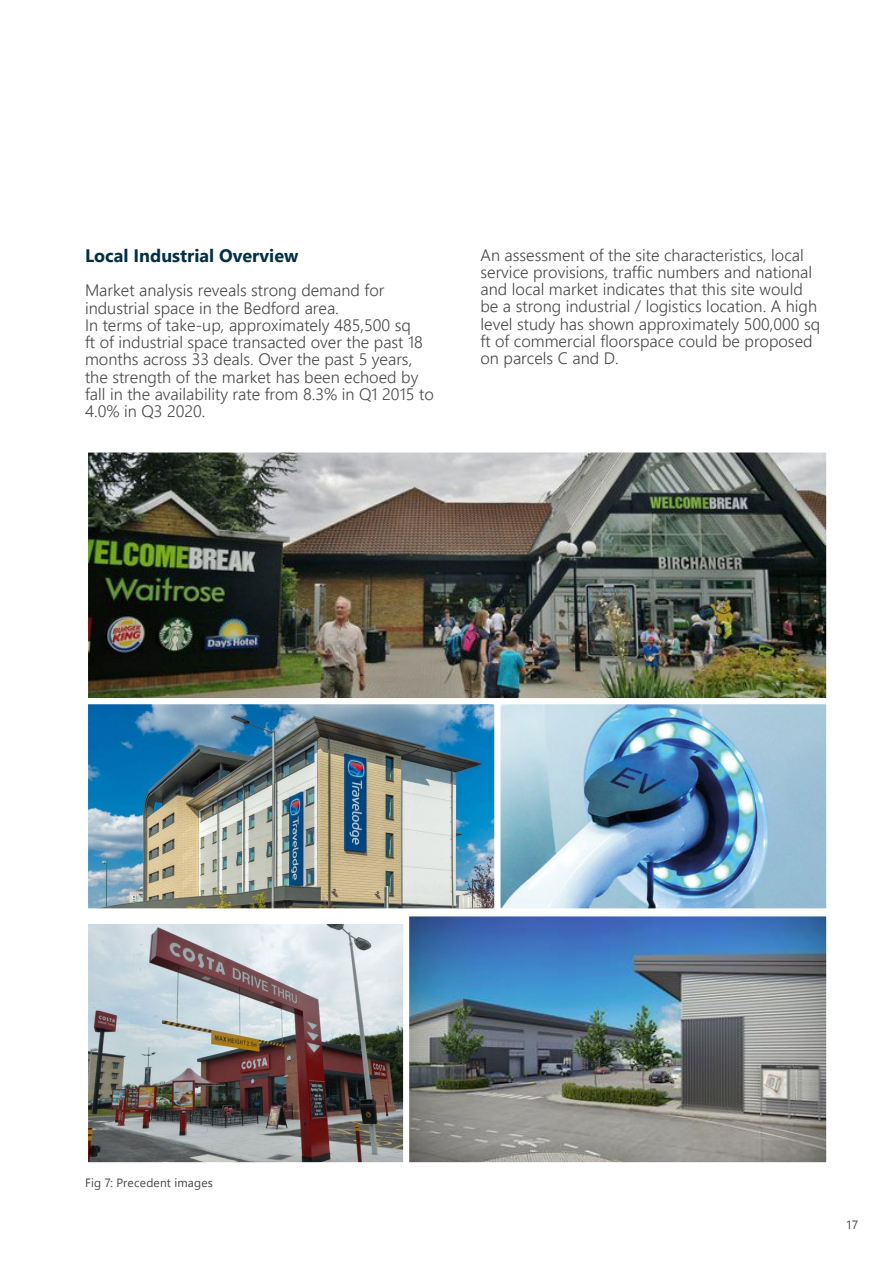
<style>
.page{position:relative;width:893px;height:1263px;background:#fff}
.page>*{position:absolute;margin:0;border:0;box-sizing:border-box;transform-origin:0 0}
.t1{font:700 18px "Leelawadee UI";color:#023145}
.t2{font:300 16.5px/17.2px "Leelawadee UI";color:#464945}
.t3{font:12px "Leelawadee UI";letter-spacing:.015em;color:#464945}
</style>
<div class="page">
<img style="left:89px;top:453px;width:736px;height:454px">
<div style="left:82px;top:446px;width:750px;height:258px;border:6px solid #fff"></div>
<div style="left:82px;top:698px;width:418px;height:216px;border:6px solid #fff"></div>
<img style="left:410px;top:917px;width:415px;height:244px">
<div style="left:403px;top:910px;width:429px;height:258px;border:6px solid #fff"></div>
<div style="left:494px;top:698px;width:338px;height:216px;border:6px solid #fff"></div>
<img style="left:89px;top:924px;width:313px;height:237px">
<div style="left:82px;top:910px;width:327px;height:258px;border:6px solid #fff"></div>
<p class="t1" style="left:85px;top:243px;width:215px">Local Industrial Overview</p>
<p class="t2" style="left:85px;top:281px;width:350px">Market analysis reveals strong demand for industrial space in the Bedford area.<br>In terms of take-up, approximately 485,500 sq<br>ft of industrial space transacted over the past 18 months across 33 deals. Over the past 5 years, the strength of the market has been echoed by fall in the availability rate from 8.3% in Q1 2015 to 4.0% in Q3 2020.</p>
<p class="t2" style="left:480px;top:245px;width:341px">An assessment of the site characteristics, local service provisions, traffic numbers and national and local market indicates that this site would be a strong industrial / logistics location. A high level study has shown approximately 500,000 sq ft of commercial floorspace could be proposed on parcels C and D.</p>
<p class="t3" style="left:85px;top:1174px;width:129px">Fig 7: Precedent images</p>
<p class="t3" style="left:846px;top:1216px;width:14px">17</p>
</div>
